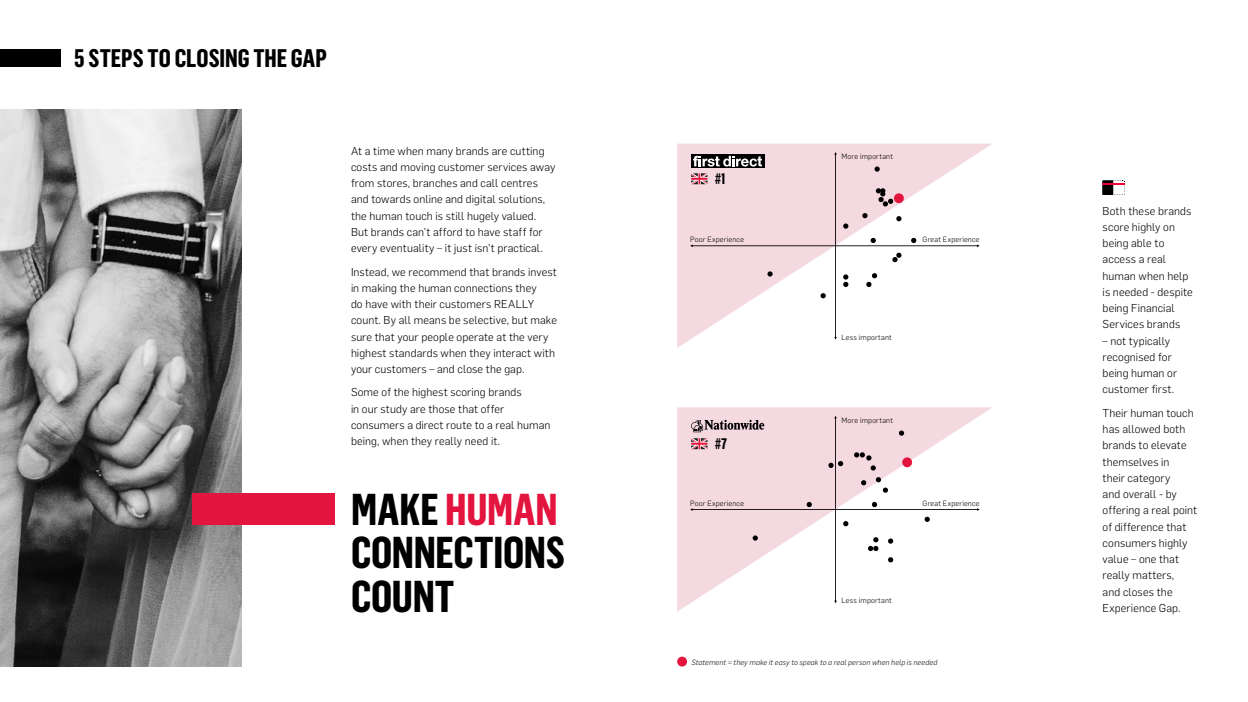
<style>
.page{position:relative;width:1248px;height:702px;background:#fff}
.page>*{position:absolute;margin:0;border:0;box-sizing:border-box;transform-origin:0 0}
.t1{font:700 43.75px/43.8px "Flama Condensed";letter-spacing:-.005em;color:#000}
.t2{font:700 25px "Flama Condensed";color:#000}
.t3{font:700 15px "Flama Condensed";color:#000}
.t4{font:300 11.25px/16.2px "Flama";letter-spacing:.01em;color:#000}
.t5{font:300 7.5px "Flama";letter-spacing:.025em;color:#000}
.t6{font:italic 300 7.5px "Flama";letter-spacing:.02em;color:#000}
.s1{color:#e3143d}
</style>
<div class="page">
<img style="left:0;top:110px;width:241px;height:556px">
<div style="left:192px;top:493px;width:143px;height:31px;background:#e3143d"></div>
<svg style="left:677px;top:144px;width:315px;height:204px;fill:#f6dfe5"></svg>
<svg style="left:690px;top:152px;width:289px;height:187px"></svg>
<svg style="left:677px;top:407px;width:315px;height:204px"></svg>
<svg style="left:690px;top:416px;width:289px;height:187px"></svg>
<div style="left:677px;top:656px;width:10px;height:10px;background:#e3143d;border-radius:50%"></div>
<svg style="left:1102px;top:180px;width:23px;height:15px"></svg>
<hr style="left:1102px;top:183px;width:22px;height:2px;background:#f20038">
<div style="left:0;top:50px;width:60px;height:17px;background:#000"></div>
<h2 class="t2" style="left:74px;top:43px;width:254px">5 STEPS TO CLOSING THE GAP</h2>
<p class="t4" style="left:351px;top:142px;width:206px">At a time when many brands are cutting costs and moving customer services away from stores, branches and call centres and towards online and digital solutions, the human touch is still hugely valued.<br>But brands can’t afford to have staff for every eventuality – it just isn’t practical.</p>
<p class="t4" style="left:351px;top:263px;width:207px">Instead, we recommend that brands invest in making the human connections they<br>do have with their customers REALLY count. By all means be selective, but make sure that your people operate at the very highest standards when they interact with your customers – and close the gap.</p>
<p class="t4" style="left:351px;top:383px;width:201px">Some of the highest scoring brands<br>in our study are those that offer consumers a direct route to a real human being, when they really need it.</p>
<h1 class="t1" style="left:351px;top:485px;width:215px">MAKE <span class="s1">HUMAN<br></span>CONNECTIONS<br>COUNT</h1>
<h3 class="t3" style="left:714px;top:169px;width:12px">#1</h3>
<p class="t5" style="left:841px;top:151px;width:53px">More important</p>
<p class="t5" style="left:690px;top:234px;width:55px">Poor Experience</p>
<p class="t5" style="left:922px;top:234px;width:59px">Great Experience</p>
<p class="t5" style="left:841px;top:332px;width:52px">Less important</p>
<h3 class="t3" style="left:714px;top:434px;width:14px">#7</h3>
<p class="t5" style="left:841px;top:415px;width:53px">More important</p>
<p class="t5" style="left:690px;top:498px;width:55px">Poor Experience</p>
<p class="t5" style="left:922px;top:498px;width:59px">Great Experience</p>
<p class="t5" style="left:841px;top:595px;width:52px">Less important</p>
<p class="t6" style="left:691px;top:657px;width:247px">Statement = they make it easy to speak to a real person when help is needed</p>
<p class="t4" style="left:1102px;top:202px;width:92px">Both these brands score highly on being able to access a real human when help is needed - despite being Financial<br>Services brands</p>
<p class="t4" style="left:1102px;top:332px;width:76px">– not typically recognised for being human or customer first.</p>
<p class="t4" style="left:1102px;top:404px;width:96px">Their human touch has allowed both brands to elevate themselves in<br>their category<br>and overall - by offering a real point of difference that consumers highly value – one that really matters,<br>and closes the<br>Experience Gap.</p>
</div>
